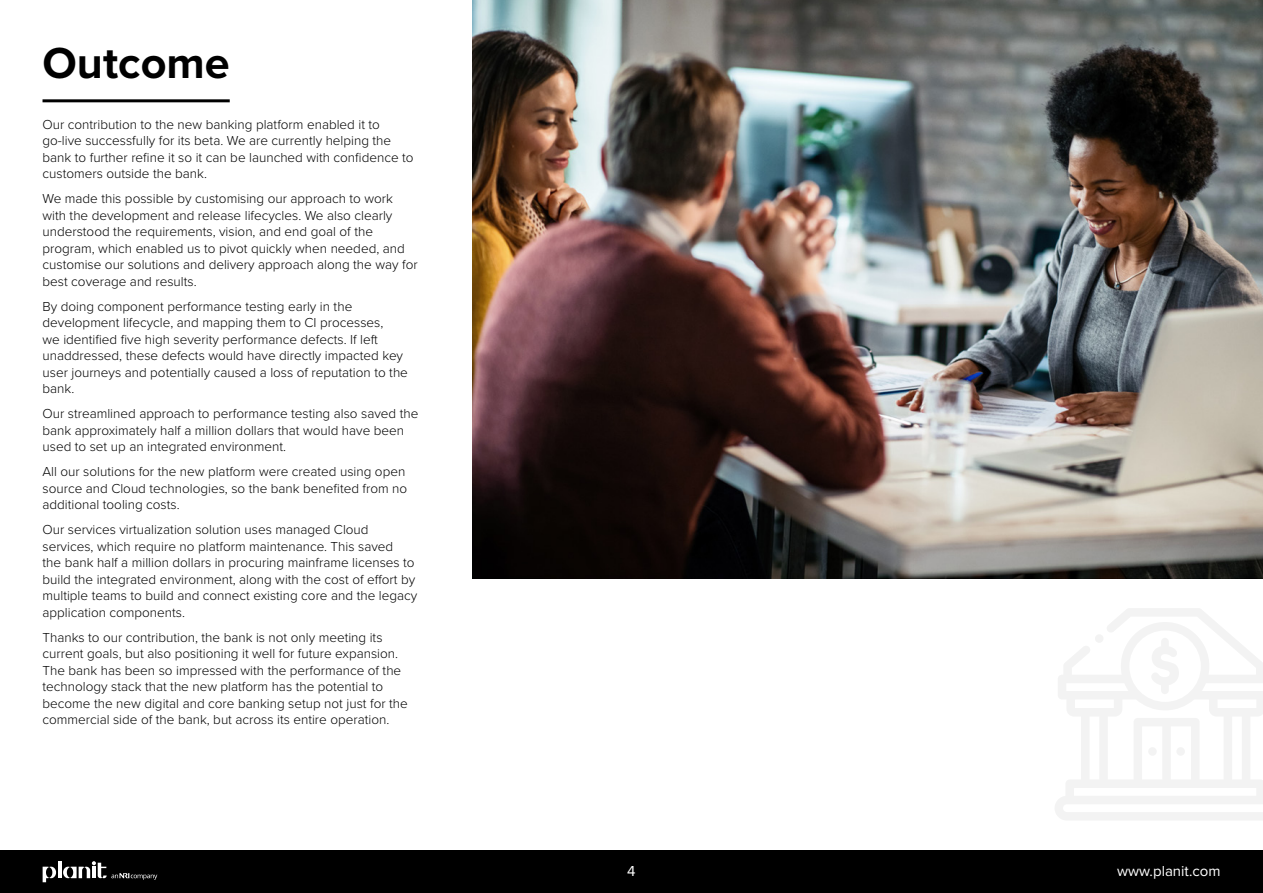
<style>
.page{position:relative;width:1263px;height:893px;background:#fff}
.page>*{position:absolute;margin:0;border:0;box-sizing:border-box;transform-origin:0 0}
.t1{font:700 45px "Proxima Nova";color:#000}
.t2{font:15px "Proxima Nova";color:#fff}
.t3{font:300 13.5px/16.5px "Proxima Nova";color:#000}
</style>
<div class="page">
<hr style="left:43px;top:99px;width:187px;height:3px;background:#000">
<img style="left:472px;top:0;width:791px;height:578px">
<svg style="left:1055px;top:608px;width:208px;height:212px"></svg>
<div style="left:0;top:850px;width:1263px;height:43px;background:#000"></div>
<svg style="left:43px;top:867px;width:13px;height:15px"></svg>
<hr style="left:58px;top:861px;width:3px;height:17px;background:#fff">
<svg style="left:63px;top:861px;width:94px;height:19px"></svg>
<h1 class="t1" style="left:43px;top:30px;width:189px">Outcome</h1>
<p class="t3" style="left:43px;top:115px;width:373px">Our contribution to the new banking platform enabled it to go-live successfully for its beta. We are currently helping the bank to further refine it so it can be launched with confidence to customers outside the bank.</p>
<p class="t3" style="left:43px;top:190px;width:377px">We made this possible by customising our approach to work with the development and release lifecycles. We also clearly understood the requirements, vision, and end goal of the program, which enabled us to pivot quickly when needed, and customise our solutions and delivery approach along the way for best coverage and results.</p>
<p class="t3" style="left:43px;top:297px;width:367px">By doing component performance testing early in the development lifecycle, and mapping them to CI processes,<br>we identified five high severity performance defects. If left unaddressed, these defects would have directly impacted key user journeys and potentially caused a loss of reputation to the bank.</p>
<p class="t3" style="left:43px;top:405px;width:377px">Our streamlined approach to performance testing also saved the bank approximately half a million dollars that would have been used to set up an integrated environment.</p>
<p class="t3" style="left:43px;top:463px;width:366px">All our solutions for the new platform were created using open source and Cloud technologies, so the bank benefited from no additional tooling costs.</p>
<p class="t3" style="left:43px;top:521px;width:376px">Our services virtualization solution uses managed Cloud services, which require no platform maintenance. This saved<br>the bank half a million dollars in procuring mainframe licenses to build the integrated environment, along with the cost of effort by multiple teams to build and connect existing core and the legacy application components.</p>
<p class="t3" style="left:43px;top:628px;width:367px">Thanks to our contribution, the bank is not only meeting its current goals, but also positioning it well for future expansion.<br>The bank has been so impressed with the performance of the technology stack that the new platform has the potential to become the new digital and core banking setup not just for the commercial side of the bank, but across its entire operation.</p>
<p class="t2" style="left:627px;top:860px;width:10px">4</p>
<p class="t2" style="left:1117px;top:860px;width:105px">www.planit.com</p>
</div>
